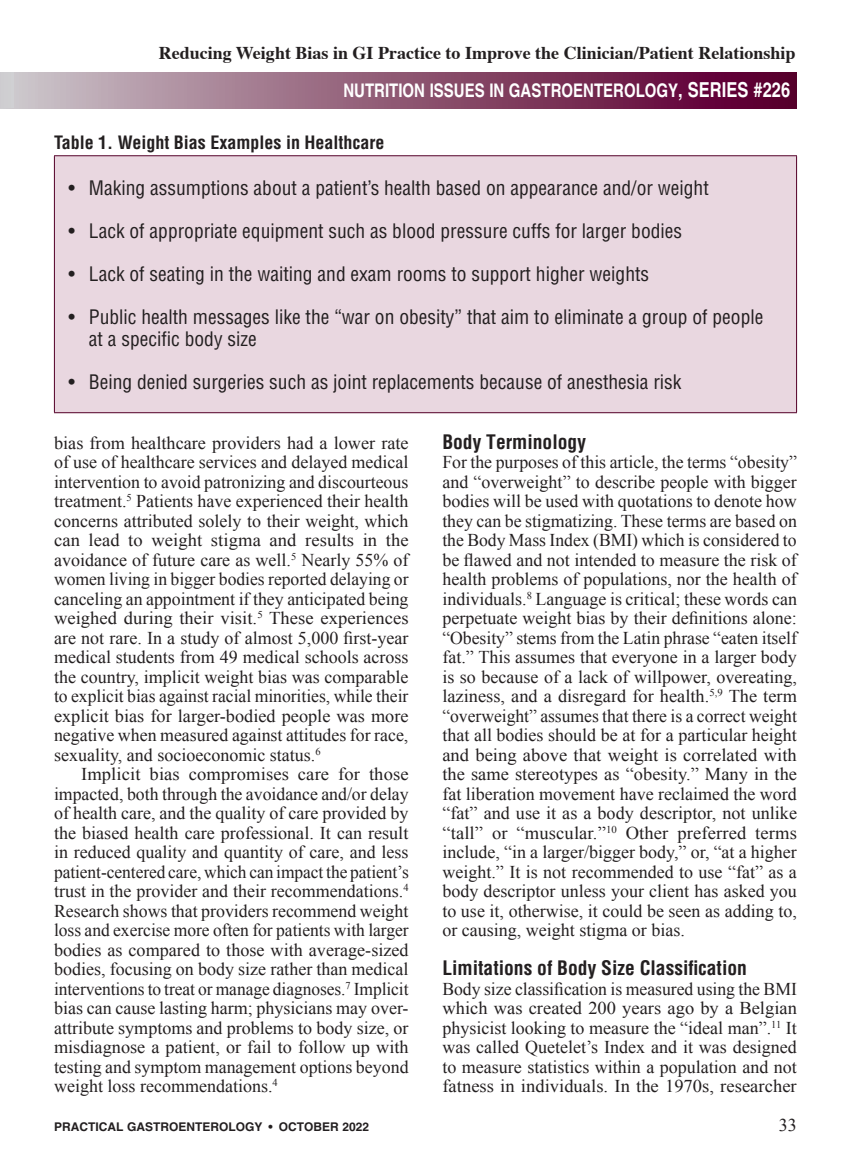
<style>
.page{position:relative;width:851px;height:1161px;background:#fff}
.page>*{position:absolute;margin:0;border:0;box-sizing:border-box;transform-origin:0 0}
.t1{font:condensed 19.5px/22.5px "Helvetica";color:#231f20}
.A_Subhead_first_line{font:700 condensed 19.5px "Helvetica";color:#231f20}
.t2{font:700 18.75px "Helvetica";color:#fff;scale:.8 1}
.A_Body_Copy-1st_P{font:18px/19.5px "Times New Roman";color:#231f20;text-align:justify}
.A_Body_Copy{font:18px/19.5px "Times New Roman";color:#231f20;text-align:justify}
.t3{font:700 18px "Times";color:#231f20}
.A_table_header{font:700 condensed 18px "Helvetica";color:#231f20}
.t4{font:700 12px "Helvetica";color:#231f20}
.s1{font-size:20.7px}
</style>
<div class="page">
<div style="left:0;top:72px;width:796px;height:36px;background:linear-gradient(to right,#ccc4c8,#550026)"></div>
<div style="left:0;top:72px;width:14px;height:36px;background:#cfced1"></div>
<div style="left:54px;top:156px;width:742px;height:257px;background:#e9d7e0"></div>
<hr style="left:54px;top:155px;width:742px;height:1px;background:#540028">
<hr style="left:54px;top:156px;width:1px;height:256px;background:#540028">
<hr style="left:796px;top:156px;width:1px;height:256px;background:#540028">
<hr style="left:54px;top:412px;width:742px;height:1px;background:#540028">
<p class="t3" style="left:159px;top:35px;width:638px">Reducing Weight Bias in GI Practice to Improve the Clinician/Patient Relationship</p>
<p class="t2" style="left:343px;top:79px;width:560px">NUTRITION ISSUES IN GASTROENTEROLOGY<span class="s1">, SERIES #226</span></p>
<p class="A_table_header" style="left:54px;top:132px;width:332px">Table 1. Weight Bias Examples in Healthcare</p>
<p class="t1" style="left:69px;top:177px;width:641px">• Making assumptions about a patient’s health based on appearance and/or weight</p>
<p class="t1" style="left:69px;top:220px;width:615px">• Lack of appropriate equipment such as blood pressure cuffs for larger bodies</p>
<p class="t1" style="left:69px;top:262px;width:582px">• Lack of seating in the waiting and exam rooms to support higher weights</p>
<p class="t1" style="left:89px;top:305px;width:676px;text-indent:-20px">• Public health messages like the “war on obesity” that aim to eliminate a group of people at a specific body size</p>
<p class="t1" style="left:69px;top:370px;width:614px">• Being denied surgeries such as joint replacements because of anesthesia risk</p>
<p class="A_Body_Copy-1st_P" style="left:54px;top:432px;width:356px">bias from healthcare providers had a lower rate of use of healthcare services and delayed medical intervention to avoid patronizing and discourteous treatment.<sup>5</sup> Patients have experienced their health concerns attributed solely to their weight, which can lead to weight stigma and results in the avoidance of future care as well.<sup>5</sup> Nearly 55% of women living in bigger bodies reported delaying or canceling an appointment if they anticipated being weighed during their visit.<sup>5</sup> These experiences are not rare. In a study of almost 5,000 first-year medical students from 49 medical schools across the country, implicit weight bias was comparable to explicit bias against racial minorities, while their explicit bias for larger-bodied people was more negative when measured against attitudes for race, sexuality, and socioeconomic status.<sup>6</sup></p>
<p class="A_Body_Copy" style="left:54px;top:764px;width:356px;text-indent:27px">Implicit bias compromises care for those impacted, both through the avoidance and/or delay of health care, and the quality of care provided by the biased health care professional. It can result in reduced quality and quantity of care, and less patient-centered care, which can impact the patient’s trust in the provider and their recommendations.<sup>4<br></sup>Research shows that providers recommend weight loss and exercise more often for patients with larger bodies as compared to those with average-sized bodies, focusing on body size rather than medical interventions to treat or manage diagnoses.<sup>7</sup> Implicit bias can cause lasting harm; physicians may over&shy;attribute symptoms and problems to body size, or misdiagnose a patient, or fail to follow up with testing and symptom management options beyond weight loss recommendations.<sup>4</sup></p>
<p class="A_Subhead_first_line" style="left:442px;top:429px;width:145px">Body Terminology</p>
<p class="A_Body_Copy-1st_P" style="left:442px;top:452px;width:356px">For the purposes of this article, the terms “obesity” and “overweight” to describe people with bigger bodies will be used with quotations to denote how they can be stigmatizing. These terms are based on the Body Mass Index (BMI) which is considered to be flawed and not intended to measure the risk of health problems of populations, nor the health of individuals.<sup>8</sup> Language is critical; these words can perpetuate weight bias by their definitions alone: “Obesity” stems from the Latin phrase “eaten itself fat.” This assumes that everyone in a larger body is so because of a lack of willpower, overeating, laziness, and a disregard for health.<sup>5,9</sup> The term “overweight” assumes that there is a correct weight that all bodies should be at for a particular height and being above that weight is correlated with the same stereotypes as “obesity.” Many in the fat liberation movement have reclaimed the word “fat” and use it as a body descriptor, not unlike “tall” or “muscular.”<sup>10</sup> Other preferred terms include, “in a larger/bigger body,” or, “at a higher weight.” It is not recommended to use “fat” as a body descriptor unless your client has asked you to use it, otherwise, it could be seen as adding to, or causing, weight stigma or bias.</p>
<p class="A_Subhead_first_line" style="left:442px;top:956px;width:306px">Limitations of Body Size Classification</p>
<p class="A_Body_Copy-1st_P" style="left:442px;top:978px;width:356px">Body size classification is measured using the BMI which was created 200 years ago by a Belgian physicist looking to measure the “ideal man”.<sup>11</sup> It was called Quetelet’s Index and it was designed to measure statistics within a population and not fatness in individuals. In the 1970s, researcher</p>
<p class="t4" style="left:54px;top:1119px;width:316px">PRACTICAL GASTROENTEROLOGY • OCTOBER 2022</p>
<p class="A_Body_Copy-1st_P" style="left:778px;top:1115px;width:19px">33</p>
</div>
